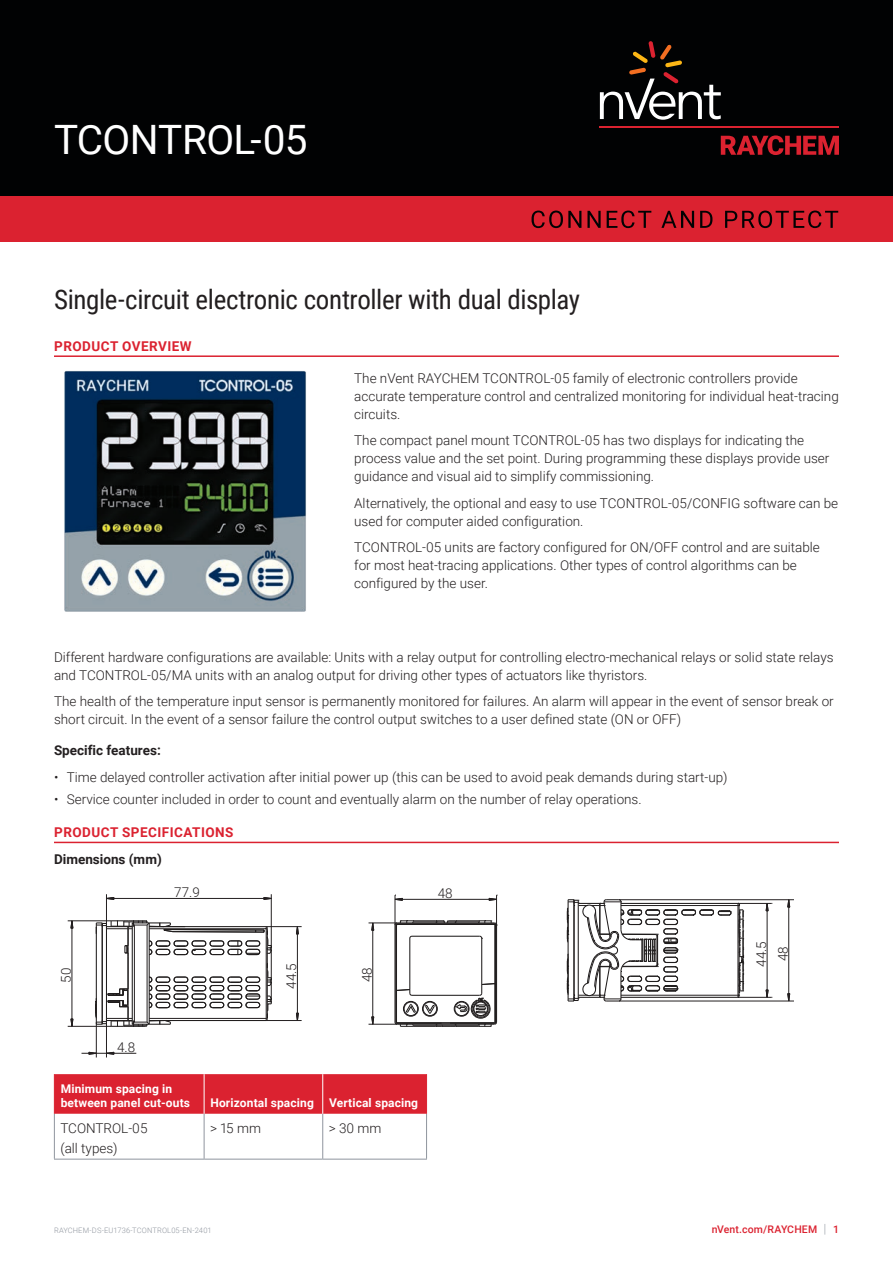
<style>
.page{position:relative;width:893px;height:1263px;background:#fff}
.page>*{position:absolute;margin:0;border:0;box-sizing:border-box;transform-origin:0 0}
.Title_Product_Name{font:40.5px "Roboto";letter-spacing:-.015em;color:#fff}
.Product_Description{font:27px "Roboto Condensed";letter-spacing:-.015em;color:#231f20}
.Bodytext_1{font:300 13.5px/18px "Roboto";color:#231f20}
.Subhead{font:700 13.5px "Roboto";letter-spacing:.035em;color:#db2230}
.Subhead_L-2{font:700 13.5px "Roboto";color:#231f20}
.Table_Text{font:300 13.5px "Roboto";color:#231f20}
.t1{font:300 13.35px "Roboto";color:#231f20}
.Table_Subhead{font:700 12px/14.2px "Roboto";letter-spacing:.01em;color:#fff}
.t2{font:500 10.5px "Roboto";letter-spacing:.015em;color:#db2230}
.t3{font:300 7.5px "Roboto";letter-spacing:.015em;color:#8f959e}
.s1{font-weight:300;font-size:12.6px;color:#8f959e}
</style>
<div class="page">
<div style="left:0;top:0;width:893px;height:196px;background:#010203"></div>
<div style="left:0;top:196px;width:893px;height:45px;background:#db2230"></div>
<svg style="left:532px;top:211px;width:306px;height:17px"></svg>
<svg style="left:721px;top:135px;width:118px;height:20px"></svg>
<hr style="left:600px;top:127px;width:239px;height:1px;background:#db2230">
<svg style="left:600px;top:41px;width:121px;height:79px"></svg>
<hr style="left:54px;top:355px;width:785px;height:2px;background:#db2230">
<img style="left:64px;top:371px;width:242px;height:240px">
<hr style="left:54px;top:842px;width:785px;height:1px;background:#db2230">
<hr style="left:96px;top:1022px;width:1px;height:35px;background:#231f20">
<hr style="left:106px;top:1018px;width:1px;height:39px;background:#231f20">
<svg style="left:82px;top:1052px;width:54px;height:3px"></svg>
<hr style="left:106px;top:894px;width:1px;height:35px;background:#231f20">
<hr style="left:271px;top:894px;width:1px;height:108px;background:#231f20">
<hr style="left:114px;top:898px;width:150px;height:1px;background:#231f20">
<svg style="left:263px;top:897px;width:9px;height:3px"></svg>
<svg style="left:107px;top:897px;width:7px;height:3px"></svg>
<hr style="left:68px;top:1026px;width:43px;height:1px;background:#231f20">
<hr style="left:68px;top:920px;width:43px;height:1px;background:#231f20">
<hr style="left:72px;top:928px;width:1px;height:91px;background:#231f20">
<svg style="left:71px;top:920px;width:2px;height:8px"></svg>
<svg style="left:71px;top:1018px;width:2px;height:9px"></svg>
<hr style="left:266px;top:1020px;width:36px;height:1px;background:#231f20">
<hr style="left:266px;top:926px;width:36px;height:1px;background:#231f20">
<hr style="left:297px;top:934px;width:1px;height:79px;background:#231f20">
<svg style="left:296px;top:926px;width:3px;height:8px"></svg>
<svg style="left:296px;top:1013px;width:3px;height:7px"></svg>
<hr style="left:395px;top:895px;width:1px;height:30px;background:#231f20">
<hr style="left:496px;top:895px;width:1px;height:30px;background:#231f20">
<hr style="left:402px;top:899px;width:87px;height:1px;background:#231f20">
<svg style="left:394px;top:895px;width:9px;height:6px"></svg>
<svg style="left:489px;top:895px;width:9px;height:6px"></svg>
<svg style="left:95px;top:919px;width:178px;height:109px"></svg>
<svg style="left:369px;top:919px;width:129px;height:108px"></svg>
<hr style="left:495px;top:925px;width:1px;height:97px;background:#211e1e">
<hr style="left:397px;top:924px;width:97px;height:1px;background:#211e1e">
<hr style="left:619px;top:1001px;width:174px;height:1px;background:#231f20">
<hr style="left:619px;top:899px;width:174px;height:1px;background:#231f20">
<hr style="left:788px;top:907px;width:1px;height:87px;background:#231f20">
<svg style="left:787px;top:899px;width:7px;height:9px"></svg>
<svg style="left:787px;top:993px;width:7px;height:9px"></svg>
<hr style="left:738px;top:997px;width:33px;height:1px;background:#231f20">
<hr style="left:738px;top:903px;width:33px;height:1px;background:#231f20">
<hr style="left:767px;top:911px;width:1px;height:79px;background:#231f20">
<svg style="left:766px;top:900px;width:6px;height:11px"></svg>
<svg style="left:766px;top:989px;width:6px;height:9px"></svg>
<svg style="left:566px;top:899px;width:178px;height:103px"></svg>
<div style="left:55px;top:1074px;width:371px;height:40px;background:#db2230"></div>
<hr style="left:204px;top:1074px;width:1px;height:40px;background:#fff">
<hr style="left:54px;top:1114px;width:1px;height:45px;background:#8f959e">
<hr style="left:204px;top:1114px;width:1px;height:45px;background:#8f959e">
<hr style="left:322px;top:1114px;width:1px;height:45px;background:#8f959e">
<hr style="left:426px;top:1114px;width:1px;height:45px;background:#8f959e">
<hr style="left:54px;top:1159px;width:150px;height:1px;background:#8f959e">
<hr style="left:204px;top:1159px;width:119px;height:1px;background:#8f959e">
<hr style="left:323px;top:1159px;width:104px;height:1px;background:#8f959e">
<hr style="left:54px;top:1074px;width:1px;height:40px;background:#db2230">
<hr style="left:322px;top:1074px;width:1px;height:40px;background:#fff">
<hr style="left:426px;top:1074px;width:1px;height:40px;background:#db2230">
<p class="Title_Product_Name" style="left:54px;top:111px;width:255px">TCONTROL-05</p>
<p class="Product_Description" style="left:54px;top:281px;width:528px">Single-circuit electronic controller with dual display</p>
<p class="Subhead" style="left:54px;top:337px;width:139px">PRODUCT OVERVIEW</p>
<p class="Bodytext_1" style="left:354px;top:368px;width:486px">The nVent RAYCHEM TCONTROL-05 family of electronic controllers provide accurate temperature control and centralized monitoring for individual heat-tracing circuits.</p>
<p class="Bodytext_1" style="left:354px;top:431px;width:477px">The compact panel mount TCONTROL-05 has two displays for indicating the process value and the set point. During programming these displays provide user guidance and visual aid to simplify commissioning.</p>
<p class="Bodytext_1" style="left:354px;top:493px;width:486px">Alternatively, the optional and easy to use TCONTROL-05/CONFIG software can be used for computer aided configuration.</p>
<p class="Bodytext_1" style="left:354px;top:538px;width:467px">TCONTROL-05 units are factory configured for ON/OFF control and are suitable for most heat-tracing applications. Other types of control algorithms can be configured by the user.</p>
<p class="Bodytext_1" style="left:54px;top:648px;width:781px">Different hardware configurations are available: Units with a relay output for controlling electro-mechanical relays or solid state relays and TCONTROL-05/MA units with an analog output for driving other types of actuators like thyristors.</p>
<p class="Bodytext_1" style="left:54px;top:692px;width:781px">The health of the temperature input sensor is permanently monitored for failures. An alarm will appear in the event of sensor break or short circuit. In the event of a sensor failure the control output switches to a user defined state (ON or OFF)</p>
<p class="Subhead_L-2" style="left:54px;top:741px;width:108px">Specific features:</p>
<p class="Bodytext_1" style="left:54px;top:767px;width:675px">• Time delayed controller activation after initial power up (this can be used to avoid peak demands during start-up)</p>
<p class="Bodytext_1" style="left:54px;top:790px;width:589px">• Service counter included in order to count and eventually alarm on the number of relay operations.</p>
<p class="Subhead" style="left:54px;top:823px;width:181px">PRODUCT SPECIFICATIONS</p>
<p class="Subhead_L-2" style="left:54px;top:850px;width:109px">Dimensions (mm)</p>
<p class="t1" style="left:646px;top:705px;width:27px">77.9</p>
<p class="Bodytext_1" style="left:528px;top:804px;width:16px;rotate:-90deg">50</p>
<p class="t1" style="left:174px;top:883px;width:27px">77.9</p>
<p class="t1" style="left:438px;top:884px;width:16px">48</p>
<p class="Bodytext_1" style="left:57px;top:983px;width:16px;rotate:-90deg">50</p>
<p class="Bodytext_1" style="left:282px;top:989px;width:27px;rotate:-90deg">44.5</p>
<p class="t1" style="left:117px;top:1038px;width:20px">4.8</p>
<p class="Bodytext_1" style="left:357px;top:982px;width:16px;rotate:-90deg">48</p>
<p class="Table_Subhead" style="left:61px;top:1081px;width:131px">Minimum spacing in between panel cut-outs</p>
<p class="Table_Text" style="left:60px;top:1119px;width:89px">TCONTROL-05</p>
<p class="Table_Text" style="left:60px;top:1139px;width:59px">(all types)</p>
<p class="Table_Subhead" style="left:210px;top:1095px;width:105px">Horizontal spacing</p>
<p class="Table_Subhead" style="left:329px;top:1095px;width:90px">Vertical spacing</p>
<p class="Table_Text" style="left:210px;top:1119px;width:52px">&gt; 15 mm</p>
<p class="Table_Text" style="left:329px;top:1119px;width:54px">&gt; 30 mm</p>
<p class="Bodytext_1" style="left:752px;top:967px;width:27px;rotate:-90deg">44.5</p>
<p class="Bodytext_1" style="left:773px;top:961px;width:16px;rotate:-90deg">48</p>
<p class="t3" style="left:54px;top:1225px;width:159px">RAYCHEM-DS-EU1736-TCONTROL05-EN-2401</p>
<p class="t2" style="left:712px;top:1222px;width:129px">nVent.com/RAYCHEM <span class="s1">|</span> 1</p>
</div>
